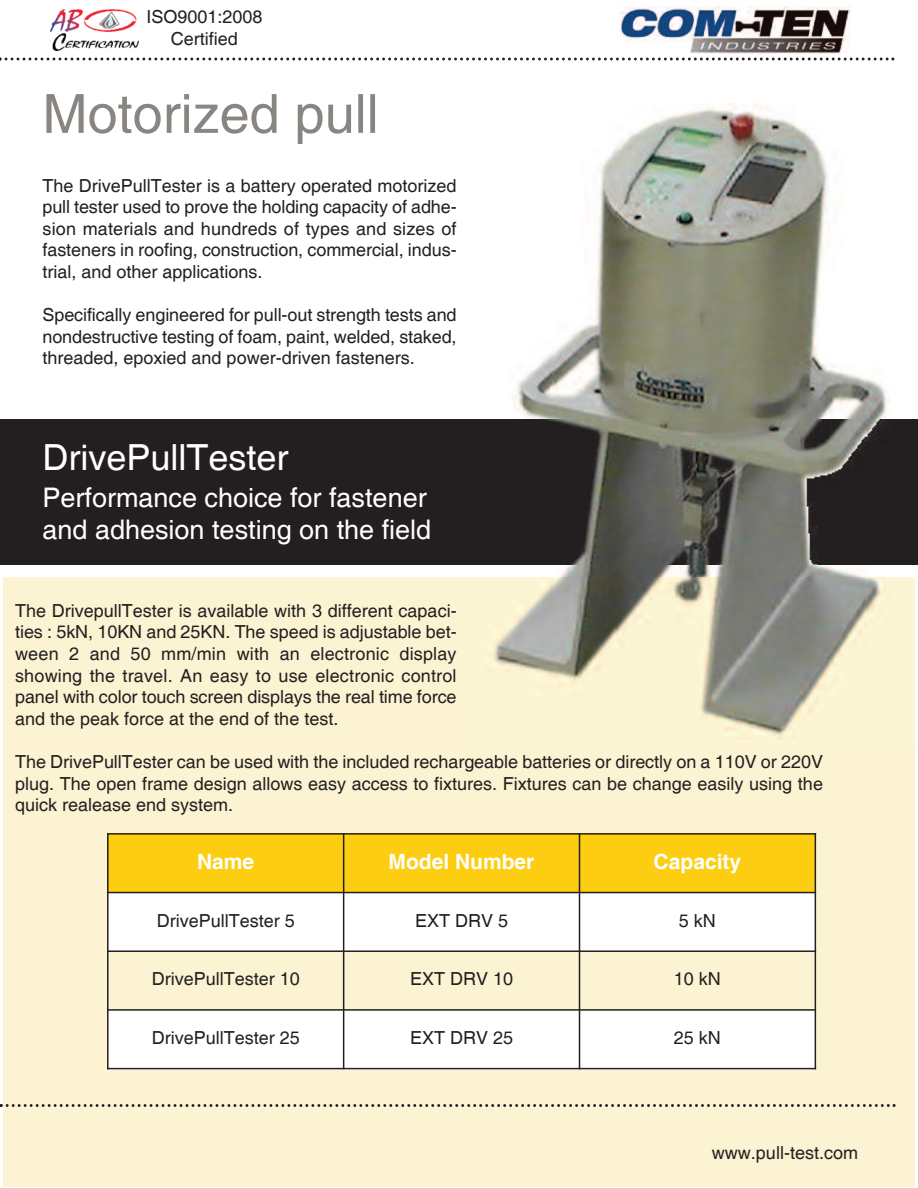
<style>
.page{position:relative;width:918px;height:1188px;background:#fff}
.page>*{position:absolute;margin:0;border:0;box-sizing:border-box;transform-origin:0 0}
.t1{font:54px "Helvetica";color:#898581}
.t2{font:36px "Helvetica";color:#fff}
.t3{font:27px/32.4px "Helvetica";color:#fff}
.t4{font:700 21px "Helvetica";color:#fff}
.t5{font:18px/21.6px "Helvetica";color:#231f20;text-align:justify}
</style>
<div class="page">
<div style="left:3px;top:577px;width:911px;height:610px;background:#fbf3d2"></div>
<img style="left:621px;top:6px;width:229px;height:48px">
<svg style="left:0;top:1104px;width:896px;height:3px"></svg>
<div style="left:0;top:419px;width:918px;height:145px;background:#231f20"></div>
<svg style="left:0;top:58px;width:894px;height:3px"></svg>
<div style="left:107px;top:833px;width:237px;height:60px;background:#fccd10"></div>
<div style="left:344px;top:833px;width:236px;height:60px;background:#fccd10"></div>
<div style="left:580px;top:833px;width:236px;height:60px;background:#fccd10"></div>
<div style="left:107px;top:893px;width:237px;height:58px;background:#fff"></div>
<div style="left:344px;top:893px;width:236px;height:58px;background:#fff"></div>
<div style="left:580px;top:893px;width:236px;height:58px;background:#fff"></div>
<div style="left:107px;top:1010px;width:237px;height:59px;background:#fff"></div>
<div style="left:344px;top:1010px;width:236px;height:59px;background:#fff"></div>
<div style="left:580px;top:1010px;width:236px;height:59px;background:#fff"></div>
<hr style="left:107px;top:833px;width:2px;height:236px;background:#231f20">
<hr style="left:343px;top:833px;width:1px;height:236px;background:#231f20">
<hr style="left:579px;top:833px;width:1px;height:236px;background:#231f20">
<hr style="left:815px;top:833px;width:1px;height:236px;background:#231f20">
<hr style="left:107px;top:833px;width:709px;height:2px;background:#231f20">
<hr style="left:107px;top:892px;width:709px;height:1px;background:#231f20">
<hr style="left:107px;top:950px;width:709px;height:2px;background:#231f20">
<hr style="left:107px;top:1009px;width:709px;height:2px;background:#231f20">
<hr style="left:107px;top:1068px;width:709px;height:1px;background:#231f20">
<img style="left:464px;top:104px;width:454px;height:638px">
<img style="left:50px;top:10px;width:88px;height:41px">
<p class="t5" style="left:146px;top:6px;width:118px;text-align:center">ISO9001:2008<br>Certified</p>
<h1 class="t1" style="left:43px;top:83px;width:338px">Motorized pull</h1>
<p class="t5" style="left:43px;top:175px;width:416px">The DrivePullTester is a battery operated motorized pull tester used to prove the holding capacity of adhe&shy;sion materials and hundreds of types and sizes of fasteners in roofing, construction, commercial, indus&shy;trial, and other applications.</p>
<p class="t5" style="left:43px;top:304px;width:416px">Specifically engineered for pull-out strength tests and nondestructive testing of foam, paint, welded, staked, threaded, epoxied and power-driven fasteners.</p>
<h2 class="t2" style="left:43px;top:437px;width:248px">DrivePullTester</h2>
<h3 class="t3" style="left:43px;top:481px;width:390px">Performance choice for fastener and adhesion testing on the field</h3>
<p class="t5" style="left:15px;top:600px;width:443px">The DrivepullTester is available with 3 different capaci&shy;ties : 5kN, 10KN and 25KN. The speed is adjustable bet&shy;ween 2 and 50 mm/min with an electronic display showing the travel. An easy to use electronic control panel with color touch screen displays the real time force and the peak force at the end of the test.</p>
<p class="t5" style="left:15px;top:751px;width:809px">The DrivePullTester can be used with the included rechargeable batteries or directly on a 110V or 220V plug. The open frame design allows easy access to fixtures. Fixtures can be change easily using the quick realease end system.</p>
<p class="t4" style="left:197px;top:849px;width:59px">Name</p>
<p class="t4" style="left:389px;top:849px;width:147px">Model Number</p>
<p class="t4" style="left:654px;top:849px;width:89px">Capacity</p>
<p class="t5" style="left:157px;top:909px;width:140px">DrivePullTester 5</p>
<p class="t5" style="left:415px;top:909px;width:95px">EXT DRV 5</p>
<p class="t5" style="left:679px;top:909px;width:39px">5 kN</p>
<p class="t5" style="left:152px;top:968px;width:150px">DrivePullTester 10</p>
<p class="t5" style="left:410px;top:968px;width:105px">EXT DRV 10</p>
<p class="t5" style="left:674px;top:968px;width:49px">10 kN</p>
<p class="t5" style="left:152px;top:1027px;width:150px">DrivePullTester 25</p>
<p class="t5" style="left:410px;top:1027px;width:105px">EXT DRV 25</p>
<p class="t5" style="left:674px;top:1027px;width:49px">25 kN</p>
<p class="t5" style="left:712px;top:1141px;width:148px">www.pull-test.com</p>
</div>
